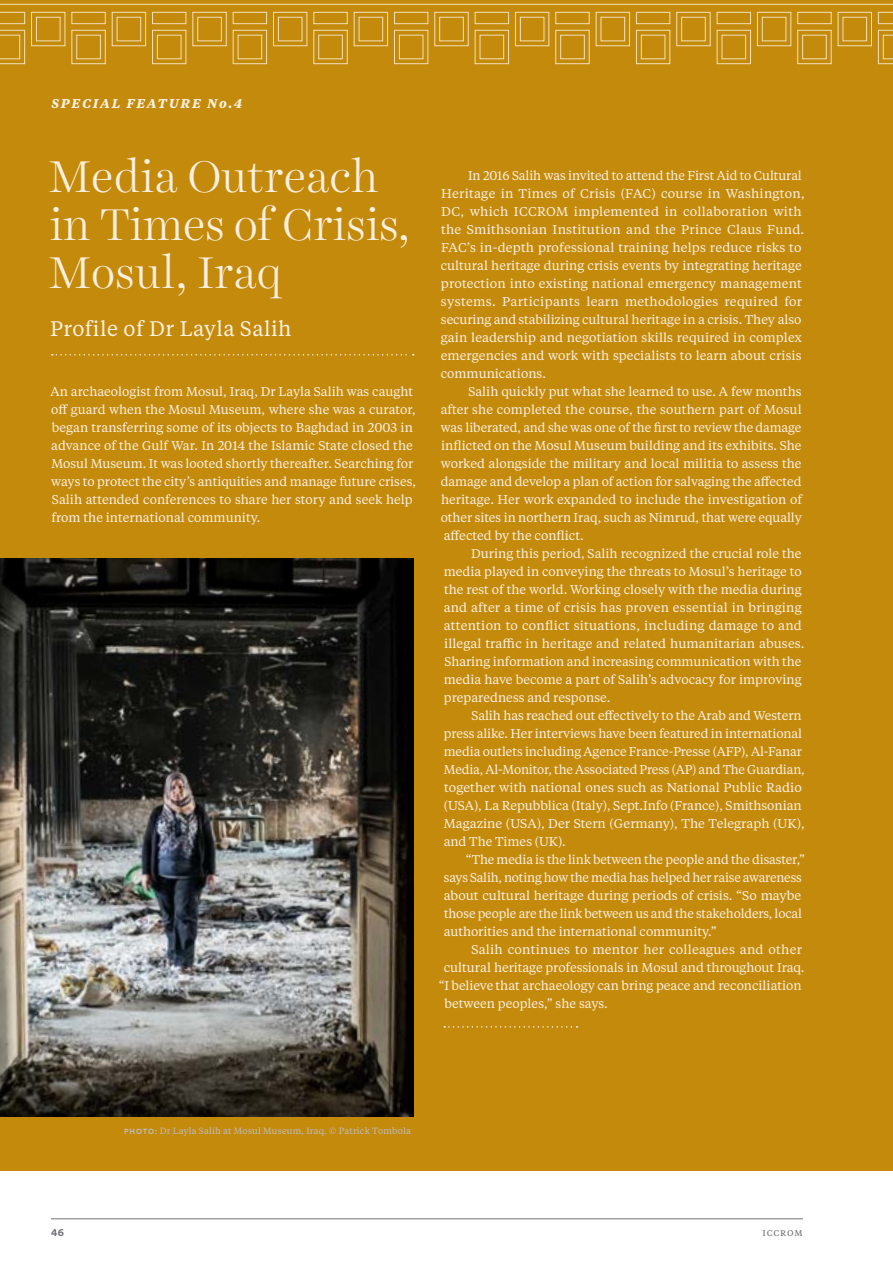
<style>
.page{position:relative;width:893px;height:1263px;background:#fff}
.page>*{position:absolute;margin:0;border:0;box-sizing:border-box;transform-origin:0 0}
.Special_Title{font:300 45px/48px "Harriet Display";letter-spacing:.02em;color:#f9f0e0}
.Special_2nd_Title{font:21px "Tiempos Text";letter-spacing:.02em;color:#f9f0e0}
.Special_Body_Copy_In{font:12.75px/18px "Tiempos Text";color:#f9f0e0}
.Special_Body_Copy{font:12.75px/18px "Tiempos Text";color:#f9f0e0}
.Special_Caption{font:italic 700 12.75px "Tiempos Text";letter-spacing:.15em;color:#f9f0e0}
.t1{font:700 10.5px "Circular Std";color:#717275}
.t2{font:9.75px "Tiempos Text";letter-spacing:.08em;color:#717275}
.Photo_Caption__on_wh{font:9px "Tiempos Text";letter-spacing:.02em;color:#bcbdc0}
.s1{font-family:"Circular Std";font-weight:700;font-size:7.5px}
</style>
<div class="page">
<hr style="left:51px;top:1218px;width:752px;height:1px;background:#717275">
<div style="left:0;top:0;width:893px;height:1170px;background:#c48a0c"></div>
<svg style="left:444px;top:1026px;width:133px;height:1px"></svg>
<svg style="left:52px;top:354px;width:362px;height:2px"></svg>
<img style="left:0;top:558px;width:413px;height:558px">
<div style="left:31px;top:12px;width:34px;height:34px;border:1px solid #f3e0b7"></div>
<div style="left:36px;top:17px;width:24px;height:24px;border:1px solid #f3e0b7"></div>
<svg style="left:0;top:30px;width:25px;height:34px"></svg>
<svg style="left:0;top:12px;width:25px;height:12px"></svg>
<div style="left:112px;top:12px;width:34px;height:34px;border:1px solid #f3e0b7"></div>
<div style="left:117px;top:17px;width:24px;height:24px;border:1px solid #f3e0b7"></div>
<div style="left:71px;top:30px;width:35px;height:34px;border:1px solid #f3e0b7"></div>
<div style="left:76px;top:35px;width:25px;height:24px;border:1px solid #f3e0b7"></div>
<div style="left:71px;top:12px;width:35px;height:12px;border:1px solid #f3e0b7"></div>
<div style="left:192px;top:12px;width:35px;height:34px;border:1px solid #f3e0b7"></div>
<div style="left:197px;top:17px;width:25px;height:24px;border:1px solid #f3e0b7"></div>
<div style="left:152px;top:30px;width:34px;height:34px;border:1px solid #f3e0b7"></div>
<div style="left:157px;top:35px;width:24px;height:24px;border:1px solid #f3e0b7"></div>
<div style="left:152px;top:12px;width:34px;height:12px;border:1px solid #f3e0b7"></div>
<div style="left:273px;top:12px;width:34px;height:34px;border:1px solid #f3e0b7"></div>
<div style="left:278px;top:17px;width:24px;height:24px;border:1px solid #f3e0b7"></div>
<div style="left:233px;top:30px;width:34px;height:34px;border:1px solid #f3e0b7"></div>
<div style="left:238px;top:35px;width:24px;height:24px;border:1px solid #f3e0b7"></div>
<div style="left:233px;top:12px;width:34px;height:12px;border:1px solid #f3e0b7"></div>
<div style="left:354px;top:12px;width:34px;height:34px;border:1px solid #f3e0b7"></div>
<div style="left:359px;top:17px;width:24px;height:24px;border:1px solid #f3e0b7"></div>
<div style="left:313px;top:30px;width:35px;height:34px;border:1px solid #f3e0b7"></div>
<div style="left:318px;top:35px;width:25px;height:24px;border:1px solid #f3e0b7"></div>
<div style="left:313px;top:12px;width:35px;height:12px;border:1px solid #f3e0b7"></div>
<div style="left:434px;top:12px;width:35px;height:34px;border:1px solid #f3e0b7"></div>
<div style="left:439px;top:17px;width:25px;height:24px;border:1px solid #f3e0b7"></div>
<div style="left:394px;top:30px;width:34px;height:34px;border:1px solid #f3e0b7"></div>
<div style="left:399px;top:35px;width:24px;height:24px;border:1px solid #f3e0b7"></div>
<div style="left:394px;top:12px;width:34px;height:12px;border:1px solid #f3e0b7"></div>
<div style="left:515px;top:12px;width:34px;height:34px;border:1px solid #f3e0b7"></div>
<div style="left:520px;top:17px;width:24px;height:24px;border:1px solid #f3e0b7"></div>
<div style="left:475px;top:30px;width:34px;height:34px;border:1px solid #f3e0b7"></div>
<div style="left:480px;top:35px;width:24px;height:24px;border:1px solid #f3e0b7"></div>
<div style="left:475px;top:12px;width:34px;height:12px;border:1px solid #f3e0b7"></div>
<div style="left:596px;top:12px;width:34px;height:34px;border:1px solid #f3e0b7"></div>
<div style="left:601px;top:17px;width:24px;height:24px;border:1px solid #f3e0b7"></div>
<div style="left:555px;top:30px;width:35px;height:34px;border:1px solid #f3e0b7"></div>
<div style="left:560px;top:35px;width:25px;height:24px;border:1px solid #f3e0b7"></div>
<div style="left:555px;top:12px;width:35px;height:12px;border:1px solid #f3e0b7"></div>
<div style="left:676px;top:12px;width:35px;height:34px;border:1px solid #f3e0b7"></div>
<div style="left:681px;top:17px;width:25px;height:24px;border:1px solid #f3e0b7"></div>
<div style="left:636px;top:30px;width:34px;height:34px;border:1px solid #f3e0b7"></div>
<div style="left:641px;top:35px;width:24px;height:24px;border:1px solid #f3e0b7"></div>
<div style="left:636px;top:12px;width:34px;height:12px;border:1px solid #f3e0b7"></div>
<div style="left:757px;top:12px;width:34px;height:34px;border:1px solid #f3e0b7"></div>
<div style="left:762px;top:17px;width:24px;height:24px;border:1px solid #f3e0b7"></div>
<div style="left:717px;top:30px;width:34px;height:34px;border:1px solid #f3e0b7"></div>
<div style="left:722px;top:35px;width:24px;height:24px;border:1px solid #f3e0b7"></div>
<div style="left:717px;top:12px;width:34px;height:12px;border:1px solid #f3e0b7"></div>
<div style="left:838px;top:12px;width:34px;height:34px;border:1px solid #f3e0b7"></div>
<div style="left:843px;top:17px;width:24px;height:24px;border:1px solid #f3e0b7"></div>
<div style="left:797px;top:30px;width:34px;height:34px;border:1px solid #f3e0b7"></div>
<div style="left:802px;top:35px;width:25px;height:24px;border:1px solid #f3e0b7"></div>
<div style="left:797px;top:12px;width:34px;height:12px;border:1px solid #f3e0b7"></div>
<svg style="left:878px;top:30px;width:15px;height:34px"></svg>
<svg style="left:878px;top:12px;width:15px;height:12px"></svg>
<hr style="left:0;top:4px;width:893px;height:1px;background:#f3e0b7">
<p class="Special_Caption" style="left:52px;top:94px;width:192px">SPECIAL FEATURE No.4</p>
<p class="Special_Title" style="left:49px;top:152px;width:362px">Media Outreach in Times of Crisis,<br>Mosul, Iraq</p>
<p class="Special_2nd_Title" style="left:50px;top:314px;width:243px">Profile of Dr Layla Salih</p>
<p class="Special_Body_Copy" style="left:51px;top:382px;width:367px">An archaeologist from Mosul, Iraq, Dr Layla Salih was caught off guard when the Mosul Museum, where she was a curator, began transferring some of its objects to Baghdad in 2003 in advance of the Gulf War. In 2014 the Islamic State closed the Mosul Museum. It was looted shortly thereafter. Searching for ways to protect the city’s antiquities and manage future crises, Salih attended conferences to share her story and seek help from the international community.</p>
<p class="Special_Body_Copy_In" style="left:441px;top:166px;width:366px;text-indent:27px">In 2016 Salih was invited to attend the First Aid to Cultural Heritage in Times of Crisis (FAC) course in Washington, DC, which ICCROM implemented in collaboration with the Smithsonian Institution and the Prince Claus Fund.<br>FAC’s in-depth professional training helps reduce risks to cultural heritage during crisis events by integrating heritage protection into existing national emergency management systems. Participants learn methodologies required for securing and stabilizing cultural heritage in a crisis. They also gain leadership and negotiation skills required in complex emergencies and work with specialists to learn about crisis communications.</p>
<p class="Special_Body_Copy_In" style="left:441px;top:382px;width:363px;text-align:justify;text-indent:28px">Salih quickly put what she learned to use. A few months after she completed the course, the southern part of Mosul was liberated, and she was one of the first to review the damage inflicted on the Mosul Museum building and its exhibits. She worked alongside the military and local militia to assess the damage and develop a plan of action for salvaging the affected heritage. Her work expanded to include the investigation of other sites in northern Iraq, such as Nimrud, that were equally affected by the conflict.</p>
<p class="Special_Body_Copy_In" style="left:444px;top:544px;width:362px;text-indent:27px">During this period, Salih recognized the crucial role the media played in conveying the threats to Mosul’s heritage to the rest of the world. Working closely with the media during and after a time of crisis has proven essential in bringing attention to conflict situations, including damage to and illegal traffic in heritage and related humanitarian abuses.<br>Sharing information and increasing communication with the media have become a part of Salih’s advocacy for improving preparedness and response.</p>
<p class="Special_Body_Copy_In" style="left:444px;top:706px;width:363px;text-indent:28px">Salih has reached out effectively to the Arab and Western press alike. Her interviews have been featured in international media outlets including Agence France-Presse (AFP), Al-Fanar Media, Al-Monitor, the Associated Press (AP) and The Guardian, together with national ones such as National Public Radio (USA), La Repubblica (Italy), Sept.Info (France), Smithsonian Magazine (USA), Der Stern (Germany), The Telegraph (UK), and The Times (UK).</p>
<p class="Special_Body_Copy_In" style="left:444px;top:850px;width:363px;text-indent:22px">“The media is the link between the people and the disaster,” says Salih, noting how the media has helped her raise awareness about cultural heritage during periods of crisis. “So maybe those people are the link between us and the stakeholders, local authorities and the international community.”</p>
<p class="Special_Body_Copy_In" style="left:471px;top:940px;width:332px">Salih continues to mentor her colleagues and other</p>
<p class="Special_Body_Copy_In" style="left:444px;top:958px;width:362px">cultural heritage professionals in Mosul and throughout Iraq.</p>
<p class="Special_Body_Copy_In" style="left:439px;top:976px;width:364px">“I believe that archaeology can bring peace and reconciliation</p>
<p class="Special_Body_Copy_In" style="left:444px;top:994px;width:165px">between peoples,” she says.</p>
<p class="Photo_Caption__on_wh" style="left:124px;top:1125px;width:288px"><span class="s1">PHOTO</span>: Dr Layla Salih at Mosul Museum, Iraq. © Patrick Tombola</p>
<p class="t1" style="left:51px;top:1225px;width:14px">46</p>
<p class="t2" style="left:763px;top:1226px;width:41px">iccrom</p>
</div>
